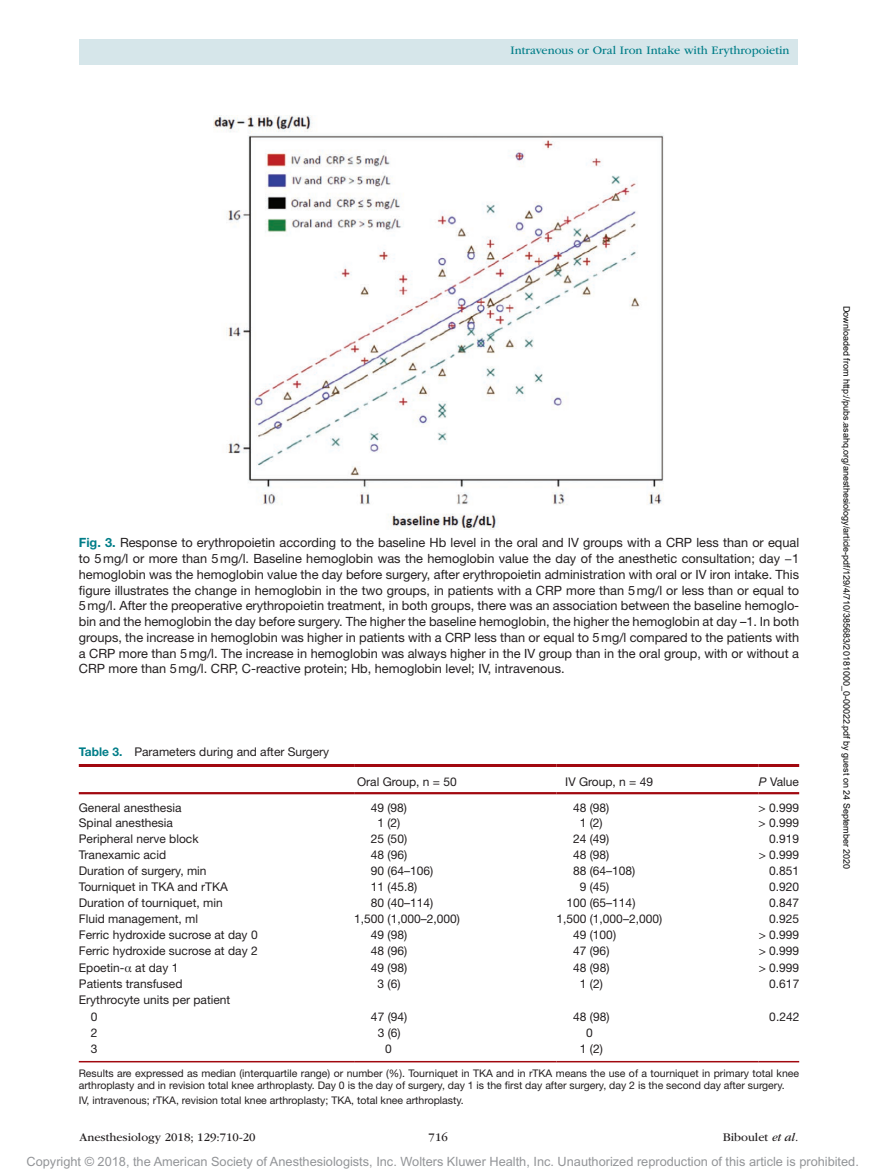
<style>
.page{position:relative;width:878px;height:1175px;background:#fff}
.page>*{position:absolute;margin:0;border:0;box-sizing:border-box;transform-origin:0 0}
.t1{font:12.75px/15.8px "Helvetica Neue LT Std";color:#231f20;text-align:justify}
.t2{font:12.75px "Arial MT Std";color:#939598}
.t3{font:12px/16px "Helvetica Neue LT Std";color:#231f20}
.t4{font:12px "ITC Garamond Std";color:#231f20}
.t5{font:12px "ITC Garamond Std";color:#007d88}
.t6{font:10.5px/12px "Helvetica Neue LT Std";color:#231f20}
.t7{font:9px "Arial";color:#000}
.s1{font-weight:700;color:#007d88}
.s2{font-style:italic}
.s3{font-family:"Gandhari Unicode"}
</style>
<div class="page">
<div style="left:79px;top:39px;width:718px;height:25px;background:#d6e6ea"></div>
<img style="left:214px;top:116px;width:450px;height:413px">
<hr style="left:79px;top:764px;width:275px;height:3px;background:#a1080f">
<hr style="left:354px;top:764px;width:202px;height:3px;background:#a1080f">
<hr style="left:556px;top:764px;width:202px;height:3px;background:#a1080f">
<hr style="left:758px;top:764px;width:41px;height:3px;background:#a1080f">
<hr style="left:79px;top:792px;width:275px;height:2px;background:#a1080f">
<hr style="left:354px;top:792px;width:202px;height:2px;background:#a1080f">
<hr style="left:556px;top:792px;width:202px;height:2px;background:#a1080f">
<hr style="left:758px;top:792px;width:41px;height:2px;background:#a1080f">
<hr style="left:79px;top:1061px;width:275px;height:1px;background:#a1080f">
<hr style="left:354px;top:1061px;width:202px;height:1px;background:#a1080f">
<hr style="left:556px;top:1061px;width:202px;height:1px;background:#a1080f">
<hr style="left:758px;top:1061px;width:41px;height:1px;background:#a1080f">
<p class="t5" style="left:510px;top:44px;width:280px">Intravenous or Oral Iron Intake with Erythropoietin</p>
<p class="t1" style="left:79px;top:534px;width:722px"><span class="s1">Fig. 3.</span> Response to erythropoietin according to the baseline Hb level in the oral and IV groups with a CRP less than or equal to 5mg/l or more than 5mg/l. Baseline hemoglobin was the hemoglobin value the day of the anesthetic consultation; day −1 hemoglobin was the hemoglobin value the day before surgery, after erythropoietin administration with oral or IV iron intake. This figure illustrates the change in hemoglobin in the two groups, in patients with a CRP more than 5mg/l or less than or equal to 5mg/l. After the preoperative erythropoietin treatment, in both groups, there was an association between the baseline hemoglo&shy;bin and the hemoglobin the day before surgery. The higher the baseline hemoglobin, the higher the hemoglobin at day –1. In both groups, the increase in hemoglobin was higher in patients with a CRP less than or equal to 5mg/l compared to the patients with a CRP more than 5mg/l. The increase in hemoglobin was always higher in the IV group than in the oral group, with or without a CRP more than 5mg/l. CRP, C-reactive protein; Hb, hemoglobin level; IV, intravenous.</p>
<p class="t3" style="left:79px;top:743px;width:252px"><span class="s1">Table 3.</span> Parameters during and after Surgery</p>
<p class="t3" style="left:357px;top:773px;width:101px">Oral Group, n = 50</p>
<p class="t3" style="left:565px;top:773px;width:89px">IV Group, n = 49</p>
<p class="t3" style="left:758px;top:773px;width:42px"><span class="s2">P</span> Value</p>
<p class="t3" style="left:79px;top:799px;width:104px">General anesthesia</p>
<p class="t3" style="left:371px;top:799px;width:38px">49 (98)</p>
<p class="t3" style="left:573px;top:799px;width:38px">48 (98)</p>
<p class="t3" style="left:758px;top:799px;width:42px">&gt; 0.999</p>
<p class="t3" style="left:79px;top:814px;width:96px">Spinal anesthesia</p>
<p class="t3" style="left:377px;top:814px;width:24px">1 (2)</p>
<p class="t3" style="left:579px;top:814px;width:24px">1 (2)</p>
<p class="t3" style="left:758px;top:814px;width:42px">&gt; 0.999</p>
<p class="t3" style="left:79px;top:830px;width:121px">Peripheral nerve block</p>
<p class="t3" style="left:371px;top:830px;width:38px">25 (50)</p>
<p class="t3" style="left:573px;top:830px;width:38px">24 (49)</p>
<p class="t3" style="left:769px;top:830px;width:32px">0.919</p>
<p class="t3" style="left:79px;top:846px;width:89px">Tranexamic acid</p>
<p class="t3" style="left:371px;top:846px;width:38px">48 (96)</p>
<p class="t3" style="left:573px;top:846px;width:38px">48 (98)</p>
<p class="t3" style="left:758px;top:846px;width:42px">&gt; 0.999</p>
<p class="t3" style="left:79px;top:862px;width:129px">Duration of surgery, min</p>
<p class="t3" style="left:371px;top:862px;width:64px">90 (64–106)</p>
<p class="t3" style="left:573px;top:862px;width:64px">88 (64–108)</p>
<p class="t3" style="left:769px;top:862px;width:32px">0.851</p>
<p class="t3" style="left:79px;top:878px;width:150px">Tourniquet in TKA and rTKA</p>
<p class="t3" style="left:371px;top:878px;width:48px">11 (45.8)</p>
<p class="t3" style="left:579px;top:878px;width:31px">9 (45)</p>
<p class="t3" style="left:769px;top:878px;width:32px">0.920</p>
<p class="t3" style="left:79px;top:894px;width:145px">Duration of tourniquet, min</p>
<p class="t3" style="left:371px;top:894px;width:64px">80 (40–114)</p>
<p class="t3" style="left:566px;top:894px;width:70px">100 (65–114)</p>
<p class="t3" style="left:769px;top:894px;width:32px">0.847</p>
<p class="t3" style="left:79px;top:910px;width:121px">Fluid management, ml</p>
<p class="t3" style="left:354px;top:910px;width:107px">1,500 (1,000–2,000)</p>
<p class="t3" style="left:556px;top:910px;width:107px">1,500 (1,000–2,000)</p>
<p class="t3" style="left:769px;top:910px;width:32px">0.925</p>
<p class="t3" style="left:79px;top:927px;width:180px">Ferric hydroxide sucrose at day 0</p>
<p class="t3" style="left:371px;top:927px;width:38px">49 (98)</p>
<p class="t3" style="left:573px;top:927px;width:44px">49 (100)</p>
<p class="t3" style="left:758px;top:927px;width:42px">&gt; 0.999</p>
<p class="t3" style="left:79px;top:943px;width:180px">Ferric hydroxide sucrose at day 2</p>
<p class="t3" style="left:371px;top:943px;width:38px">48 (96)</p>
<p class="t3" style="left:573px;top:943px;width:38px">47 (96)</p>
<p class="t3" style="left:758px;top:943px;width:42px">&gt; 0.999</p>
<p class="t3" style="left:79px;top:959px;width:101px">Epoetin-<span class="s3">α</span> at day 1</p>
<p class="t3" style="left:371px;top:959px;width:38px">49 (98)</p>
<p class="t3" style="left:573px;top:959px;width:38px">48 (98)</p>
<p class="t3" style="left:758px;top:959px;width:42px">&gt; 0.999</p>
<p class="t3" style="left:79px;top:976px;width:105px">Patients transfused</p>
<p class="t3" style="left:377px;top:976px;width:24px">3 (6)</p>
<p class="t3" style="left:580px;top:976px;width:24px">1 (2)</p>
<p class="t3" style="left:769px;top:976px;width:32px">0.617</p>
<p class="t3" style="left:91px;top:992px;width:141px;text-indent:-12px">Erythrocyte units per patient<br>0</p>
<p class="t3" style="left:371px;top:1008px;width:38px">47 (94)</p>
<p class="t3" style="left:573px;top:1008px;width:38px">48 (98)</p>
<p class="t3" style="left:769px;top:1008px;width:32px">0.242</p>
<p class="t3" style="left:91px;top:1024px;width:8px">2</p>
<p class="t3" style="left:377px;top:1024px;width:24px">3 (6)</p>
<p class="t3" style="left:586px;top:1024px;width:8px">0</p>
<p class="t3" style="left:91px;top:1040px;width:8px">3</p>
<p class="t3" style="left:385px;top:1040px;width:8px">0</p>
<p class="t3" style="left:580px;top:1040px;width:24px">1 (2)</p>
<p class="t6" style="left:79px;top:1067px;width:721px">Results are expressed as median (interquartile range) or number (%). Tourniquet in TKA and in rTKA means the use of a tourniquet in primary total knee arthroplasty and in revision total knee arthroplasty. Day 0 is the day of surgery, day 1 is the first day after surgery, day 2 is the second day after surgery.</p>
<p class="t6" style="left:79px;top:1094px;width:386px">IV, intravenous; rTKA, revision total knee arthroplasty; TKA, total knee arthroplasty.</p>
<p class="t4" style="left:80px;top:1130px;width:177px">Anesthesiology 2018; 129:710-20</p>
<p class="t4" style="left:428px;top:1130px;width:21px">716</p>
<p class="t4" style="left:722px;top:1130px;width:77px">Biboulet <span class="s2">et al.</span></p>
<p class="t7" style="left:850px;top:306px;width:565px;rotate:90deg">Downloaded from http://pubs.asahq.org/anesthesiology/article-pdf/129/4/710/385683/20181000_0-00022.pdf by guest on 24 September 2020</p>
<p class="t2" style="left:27px;top:1154px;width:833px">Copyright © 2018, the American Society of Anesthesiologists, Inc. Wolters Kluwer Health, Inc. Unauthorized reproduction of this article is prohibited.</p>
</div>
